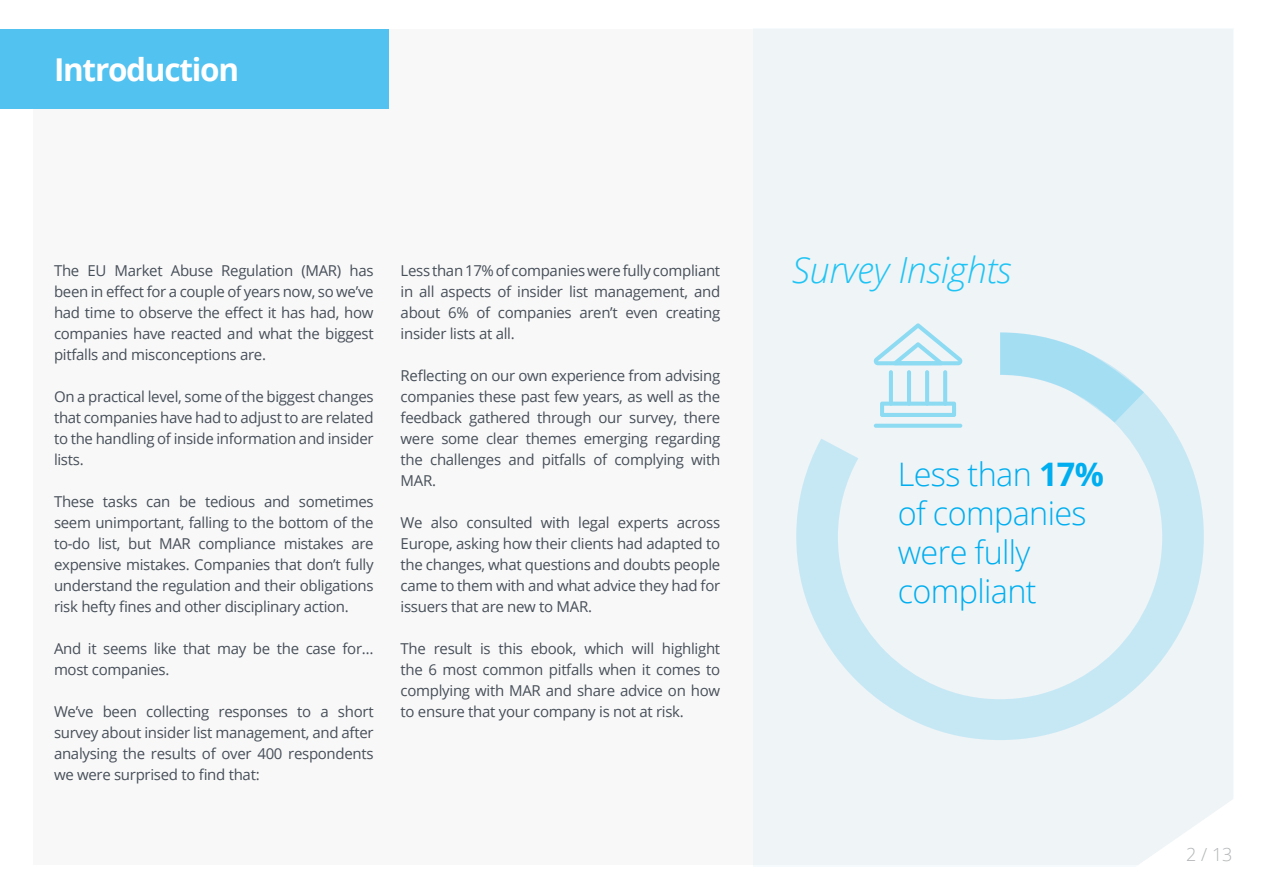
<style>
.page{position:relative;width:1263px;height:893px;background:#fff}
.page>*{position:absolute;margin:0;border:0;box-sizing:border-box;transform-origin:0 0}
.t1{font:italic 300 36px "Open Sans";letter-spacing:-.01em;color:#20c4f4}
.t2{font:300 32.4px/38.8px "Open Sans";letter-spacing:-.02em;color:#00aeef}
.t3{font:700 31.5px "Open Sans";letter-spacing:-.04em;color:#fff}
.t4{font:300 18px "Open Sans";color:#b1b4b6}
.t5{font:15px/21px "Open Sans";letter-spacing:-.02em;color:#474f59;text-align:justify}
.s1{font-weight:700}
</style>
<div class="page">
<div style="left:34px;top:29px;width:1199px;height:835px;background:#f6f6f6"></div>
<div style="left:0;top:30px;width:388px;height:79px;background:#52c2f0"></div>
<div style="left:753px;top:29px;width:480px;height:838px;background:#eff4f7"></div>
<svg style="left:796px;top:365px;width:408px;height:375px"></svg>
<svg style="left:1000px;top:332px;width:144px;height:90px"></svg>
<svg style="left:873px;top:323px;width:90px;height:42px"></svg>
<svg style="left:880px;top:402px;width:76px;height:15px"></svg>
<svg style="left:874px;top:424px;width:88px;height:4px"></svg>
<hr style="left:889px;top:370px;width:4px;height:36px;background:#8ddbf2;border-radius:2px">
<hr style="left:907px;top:370px;width:4px;height:36px;background:#8ddbf2;border-radius:2px">
<hr style="left:925px;top:370px;width:4px;height:36px;background:#8ddbf2;border-radius:2px">
<svg style="left:943px;top:370px;width:4px;height:36px"></svg>
<svg style="left:1136px;top:800px;width:97px;height:67px"></svg>
<h3 class="t3" style="left:54px;top:47px;width:187px">Introduction</h3>
<p class="t5" style="left:54px;top:259px;width:321px">The EU Market Abuse Regulation (MAR) has been in effect for a couple of years now, so we’ve had time to observe the effect it has had, how companies have reacted and what the biggest pitfalls and misconceptions are.</p>
<p class="t5" style="left:54px;top:385px;width:321px">On a practical level, some of the biggest changes that companies have had to adjust to are related to the handling of inside information and insider lists.</p>
<p class="t5" style="left:54px;top:490px;width:321px">These tasks can be tedious and sometimes seem unimportant, falling to the bottom of the to-do list, but MAR compliance mistakes are expensive mistakes. Companies that don’t fully understand the regulation and their obligations risk hefty fines and other disciplinary action.</p>
<p class="t5" style="left:54px;top:637px;width:321px">And it seems like that may be the case for… most companies.</p>
<p class="t5" style="left:54px;top:700px;width:321px">We’ve been collecting responses to a short survey about insider list management, and after analysing the results of over 400 respondents we were surprised to find that:</p>
<p class="t5" style="left:401px;top:259px;width:321px">Less than 17% of companies were fully compliant in all aspects of insider list management, and about 6% of companies aren’t even creating insider lists at all.</p>
<p class="t5" style="left:401px;top:364px;width:321px">Reflecting on our own experience from advising companies these past few years, as well as the feedback gathered through our survey, there were some clear themes emerging regarding the challenges and pitfalls of complying with MAR.</p>
<p class="t5" style="left:401px;top:511px;width:321px">We also consulted with legal experts across Europe, asking how their clients had adapted to the changes, what questions and doubts people came to them with and what advice they had for issuers that are new to MAR.</p>
<p class="t5" style="left:401px;top:637px;width:321px">The result is this ebook, which will highlight the 6 most common pitfalls when it comes to complying with MAR and share advice on how to ensure that your company is not at risk.</p>
<h1 class="t1" style="left:792px;top:245px;width:221px">Survey Insights</h1>
<h2 class="t2" style="left:898px;top:454px;width:208px">Less than <span class="s1">17% </span>of companies were fully compliant</h2>
<p class="t4" style="left:1186px;top:842px;width:48px">2 / 13</p>
</div>
